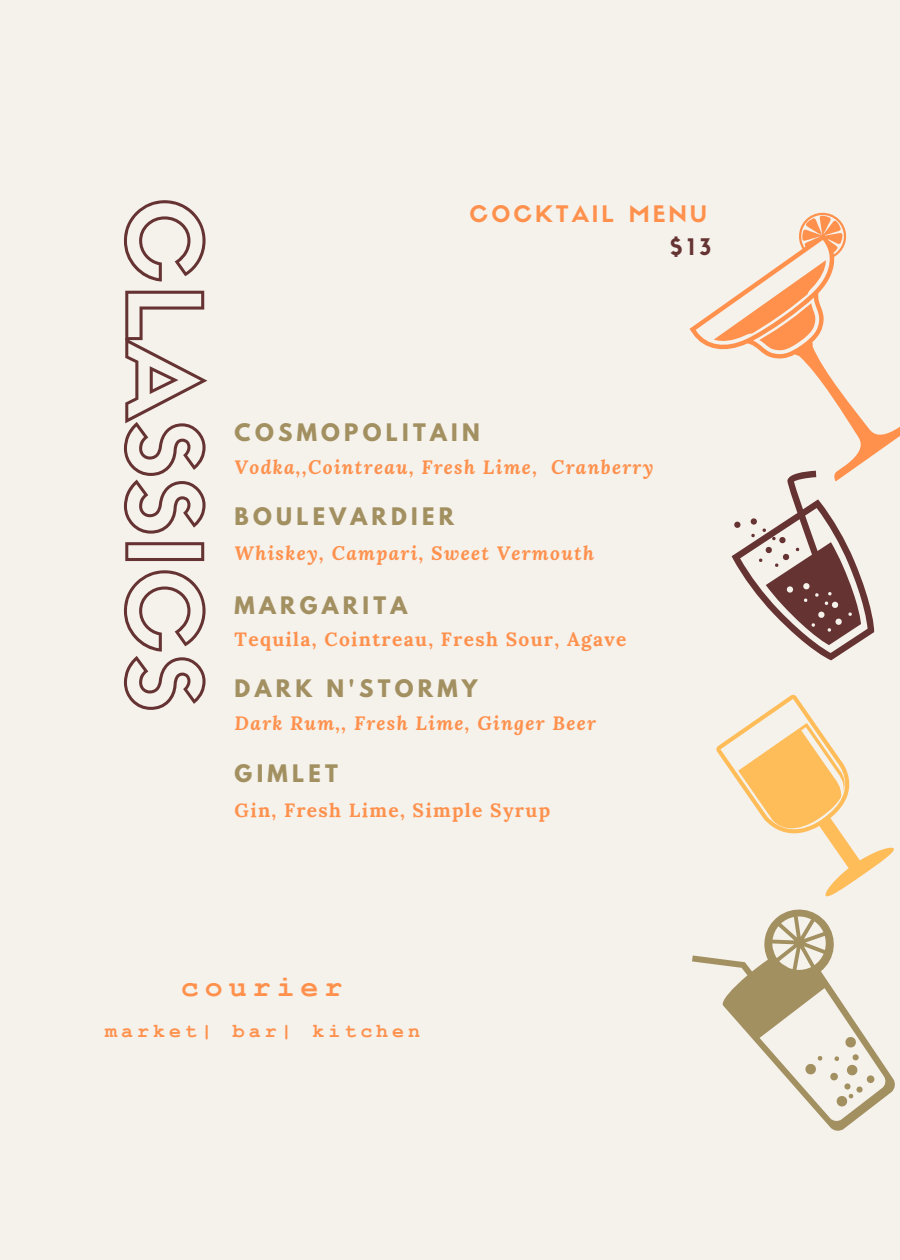
<style>
.page{position:relative;width:900px;height:1260px;background:#f5f1eb}
.page>*{position:absolute;margin:0;border:0;box-sizing:border-box;transform-origin:0 0}
.t1{font:102px "Sifonn Basic Outline";color:#633}
.t2{font:700 30px "Courier New";letter-spacing:.2em;color:#ff914d}
.t3{font:22.5px "Sifonn Basic";letter-spacing:.13em;color:#ff914d}
.t4{font:22.5px "Sifonn Basic";color:#633}
.t5{font:700 21.5px "League Spartan";letter-spacing:.2em;color:#a29061}
.t6{font:700 20px "Courier New";letter-spacing:.2em;color:#ff914d}
.t7{font:italic 700 19.25px "Lora";letter-spacing:.07em;color:#ff914d}
.t8{font:700 19.25px "Lora";letter-spacing:.07em;color:#ff914d}
</style>
<div class="page">
<svg style="left:692px;top:909px;width:203px;height:222px"></svg>
<svg style="left:803px;top:1055px;width:20px;height:22px"></svg>
<svg style="left:829px;top:1035px;width:47px;height:74px"></svg>
<svg style="left:716px;top:694px;width:178px;height:203px"></svg>
<svg style="left:731px;top:499px;width:144px;height:162px"></svg>
<svg style="left:689px;top:212px;width:211px;height:287px"></svg>
<svg style="left:714px;top:260px;width:123px;height:100px"></svg>
<h1 class="t1" style="left:203px;top:197px;width:517px;rotate:90deg">CLASSICS</h1>
<p class="t3" style="left:470px;top:205px;width:239px">COCKTAIL MENU</p>
<p class="t4" style="left:670px;top:238px;width:42px">$13</p>
<p class="t5" style="left:235px;top:422px;width:247px">COSMOPOLITAIN</p>
<p class="t7" style="left:235px;top:454px;width:420px">Vodka,,Cointreau, Fresh Lime, Cranberry</p>
<p class="t5" style="left:235px;top:506px;width:221px">BOULEVARDIER</p>
<p class="t7" style="left:235px;top:540px;width:361px">Whiskey, Campari, Sweet Vermouth</p>
<p class="t5" style="left:235px;top:595px;width:174px">MARGARITA</p>
<p class="t8" style="left:235px;top:627px;width:393px">Tequila, Cointreau, Fresh Sour, Agave</p>
<p class="t5" style="left:235px;top:678px;width:244px">DARK N'STORMY</p>
<p class="t7" style="left:235px;top:710px;width:363px">Dark Rum,, Fresh Lime, Ginger Beer</p>
<p class="t5" style="left:235px;top:763px;width:105px">GIMLET</p>
<p class="t8" style="left:235px;top:798px;width:317px">Gin, Fresh Lime, Simple Syrup</p>
<h2 class="t2" style="left:181px;top:971px;width:163px">courier</h2>
<p class="t6" style="left:105px;top:1021px;width:316px">market| bar| kitchen</p>
</div>
